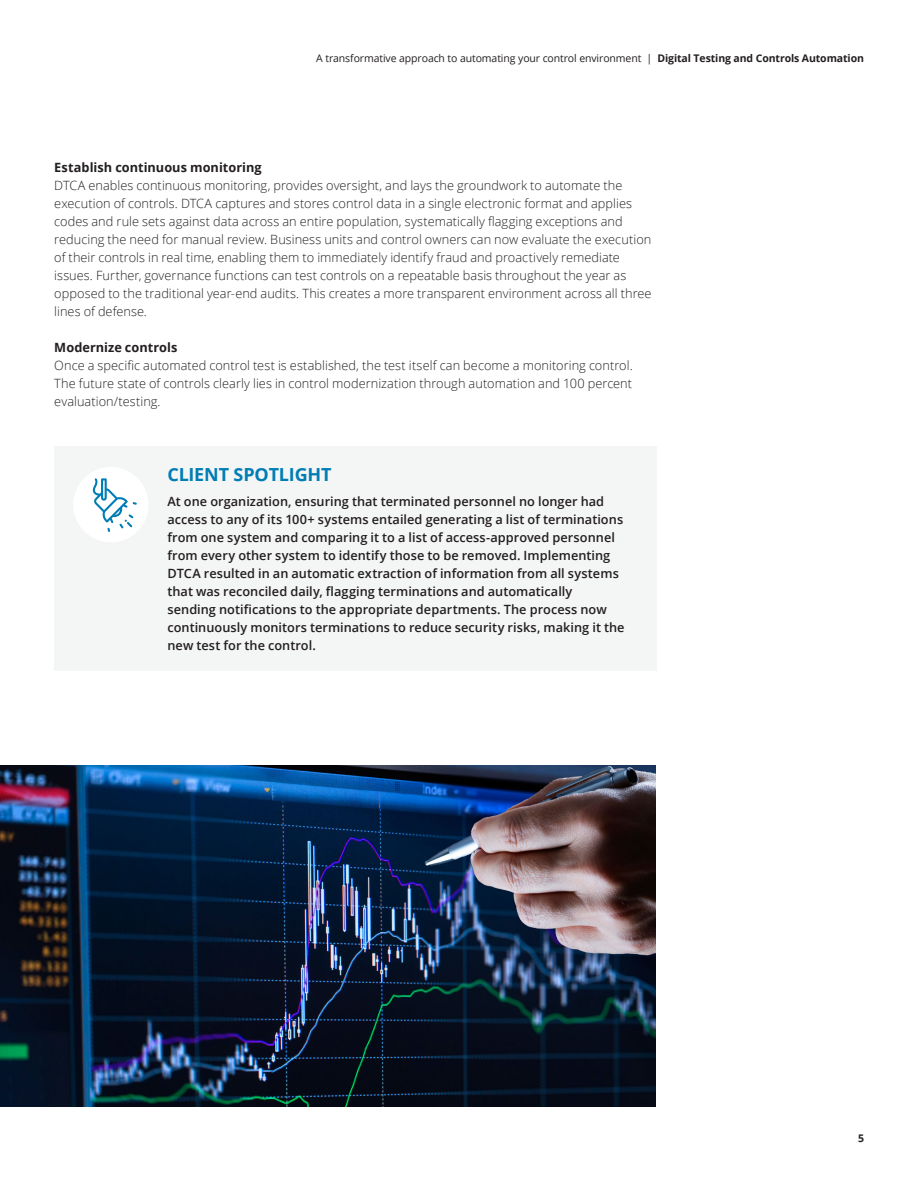
<style>
.page{position:relative;width:918px;height:1188px;background:#fff}
.page>*{position:absolute;margin:0;border:0;box-sizing:border-box;transform-origin:0 0}
.Body_copy__8_5_12pt{font:700 18px "Open Sans";letter-spacing:-.01em;color:#007db5}
.Body_copy__8_5_12pt-2{font:300 12.75px/18px "Open Sans";letter-spacing:.005em;color:#231f20}
.Body_copy__8_5_12pt-3{font:600 12.75px/18px "Open Sans";letter-spacing:.005em;color:#231f20}
.Subhead_A__8_5_12pt{font:700 12.75px "Open Sans";color:#231f20}
.t1{font:10.5px "Open Sans";letter-spacing:-.01em;color:#231f20}
.t2{font:700 10.5px "Open Sans";color:#231f20}
.s1{font-weight:700}
</style>
<div class="page">
<img style="left:0;top:766px;width:655px;height:341px">
<div style="left:54px;top:446px;width:602px;height:224px;background:#f4f5f5"></div>
<div style="left:73px;top:467px;width:76px;height:75px;background:#fff;border-radius:50%"></div>
<svg style="left:93px;top:478px;width:44px;height:54px"></svg>
<p class="t1" style="left:316px;top:51px;width:549px">A transformative approach to automating your control environment | <span class="s1">Digital Testing and Controls Automation</span></p>
<p class="Subhead_A__8_5_12pt" style="left:54px;top:158px;width:209px">Establish continuous monitoring</p>
<p class="Body_copy__8_5_12pt-2" style="left:54px;top:176px;width:599px">DTCA enables continuous monitoring, provides oversight, and lays the groundwork to automate the execution of controls. DTCA captures and stores control data in a single electronic format and applies codes and rule sets against data across an entire population, systematically flagging exceptions and reducing the need for manual review. Business units and control owners can now evaluate the execution of their controls in real time, enabling them to immediately identify fraud and proactively remediate issues. Further, governance functions can test controls on a repeatable basis throughout the year as opposed to the traditional year-end audits. This creates a more transparent environment across all three lines of defense.</p>
<p class="Subhead_A__8_5_12pt" style="left:54px;top:338px;width:125px">Modernize controls</p>
<p class="Body_copy__8_5_12pt-2" style="left:54px;top:356px;width:580px;text-align:justify">Once a specific automated control test is established, the test itself can become a monitoring control.<br>The future state of controls clearly lies in control modernization through automation and 100 percent evaluation/testing.</p>
<p class="Body_copy__8_5_12pt" style="left:167px;top:462px;width:166px">CLIENT SPOTLIGHT</p>
<p class="Body_copy__8_5_12pt-3" style="left:167px;top:492px;width:459px">At one organization, ensuring that terminated personnel no longer had access to any of its 100+ systems entailed generating a list of terminations from one system and comparing it to a list of access-approved personnel from every other system to identify those to be removed. Implementing DTCA resulted in an automatic extraction of information from all systems that was reconciled daily, flagging terminations and automatically<br>sending notifications to the appropriate departments. The process now continuously monitors terminations to reduce security risks, making it the new test for the control.</p>
<p class="t2" style="left:858px;top:1131px;width:7px">5</p>
</div>
